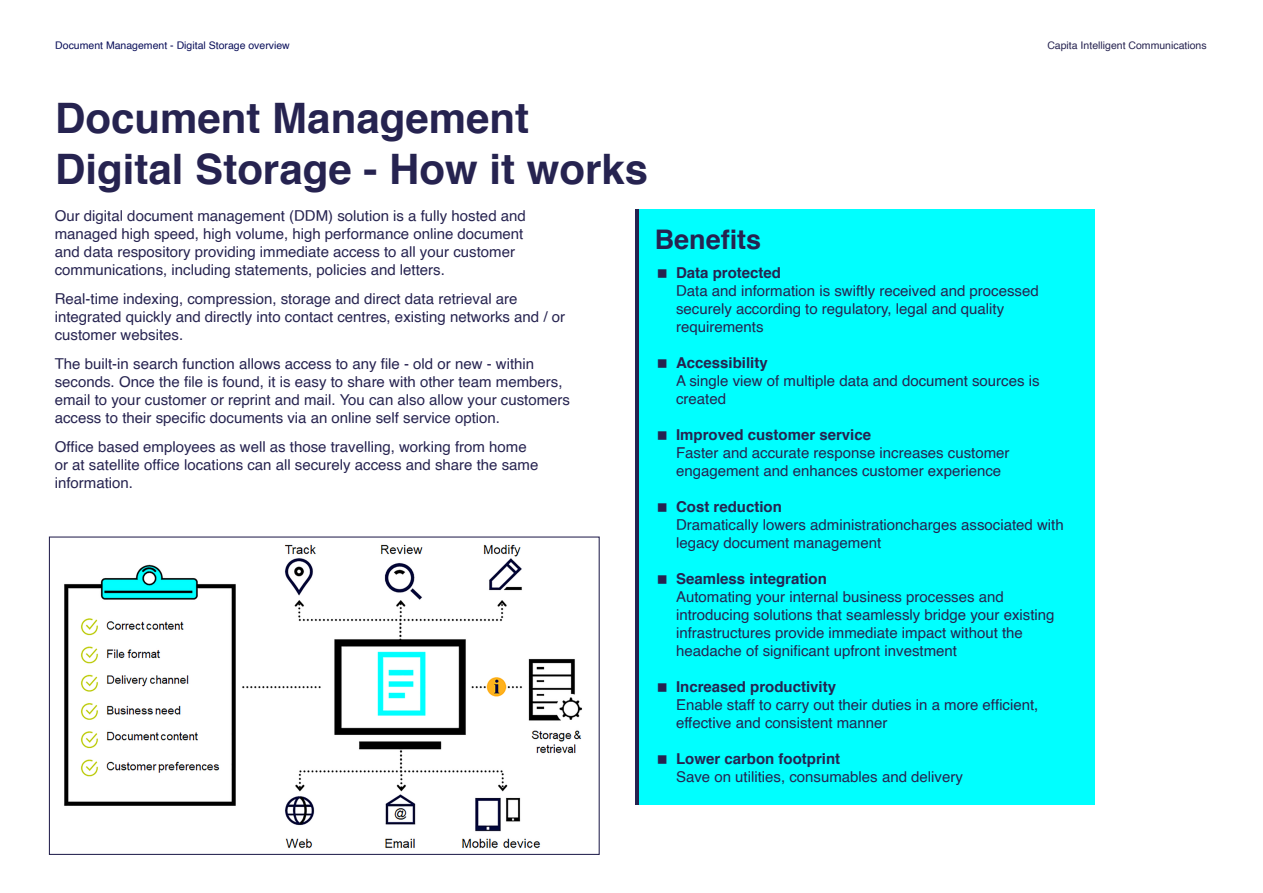
<style>
.page{position:relative;width:1263px;height:893px;background:#fff}
.page>*{position:absolute;margin:0;border:0;box-sizing:border-box;transform-origin:0 0}
.t1{font:700 42px/50.4px "Helvetica";color:#262350}
.t2{font:700 27px "Helvetica";color:#262350}
.t3{font:15px/18px "Helvetica";color:#262350}
.t4{font:10.5px "Helvetica";color:#0a0f5a}
.t5{font:10.5px "Helvetica";color:#262350}
.s1{font-weight:700}
</style>
<div class="page">
<div style="left:636px;top:209px;width:459px;height:596px;background:#0ff"></div>
<hr style="left:636px;top:209px;width:3px;height:596px;background:#262350">
<img style="left:64px;top:544px;width:518px;height:304px">
<p class="t4" style="left:55px;top:38px;width:236px">Document Management - Digital Storage overview</p>
<p class="t5" style="left:1047px;top:37px;width:161px">Capita Intelligent Communications</p>
<p class="t1" style="left:55px;top:92px;width:594px">Document Management<br>Digital Storage - How it works</p>
<p class="t3" style="left:55px;top:207px;width:473px">Our digital document management (DDM) solution is a fully hosted and managed high speed, high volume, high performance online document and data respository providing immediate access to all your customer communications, including statements, policies and letters.</p>
<p class="t3" style="left:55px;top:290px;width:512px">Real-time indexing, compression, storage and direct data retrieval are integrated quickly and directly into contact centres, existing networks and / or customer websites.</p>
<p class="t3" style="left:55px;top:355px;width:517px">The built-in search function allows access to any file - old or new - within seconds. Once the file is found, it is easy to share with other team members, email to your customer or reprint and mail. You can also allow your customers access to their specific documents via an online self service option.</p>
<p class="t3" style="left:55px;top:438px;width:485px">Office based employees as well as those travelling, working from home or at satellite office locations can all securely access and share the same information.</p>
<p class="t2" style="left:655px;top:222px;width:108px">Benefits</p>
<p class="t3" style="left:676px;top:264px;width:364px"><span class="s1">Data protected<br></span>Data and information is swiftly received and processed securely according to regulatory, legal and quality requirements</p>
<p class="t3" style="left:676px;top:354px;width:365px"><span class="s1">Accessibility<br></span>A single view of multiple data and document sources is created</p>
<p class="t3" style="left:676px;top:426px;width:335px"><span class="s1">Improved customer service<br></span>Faster and accurate response increases customer engagement and enhances customer experience</p>
<p class="t3" style="left:676px;top:498px;width:389px"><span class="s1">Cost reduction<br></span>Dramatically lowers administrationcharges associated with legacy document management</p>
<p class="t3" style="left:676px;top:570px;width:380px"><span class="s1">Seamless integration<br></span>Automating your internal business processes and introducing solutions that seamlessly bridge your existing infrastructures provide immediate impact without the headache of significant upfront investment</p>
<p class="t3" style="left:676px;top:678px;width:364px"><span class="s1">Increased productivity<br></span>Enable staff to carry out their duties in a more efficient, effective and consistent manner</p>
<p class="t3" style="left:676px;top:750px;width:288px"><span class="s1">Lower carbon footprint<br></span>Save on utilities, consumables and delivery</p>
</div>
